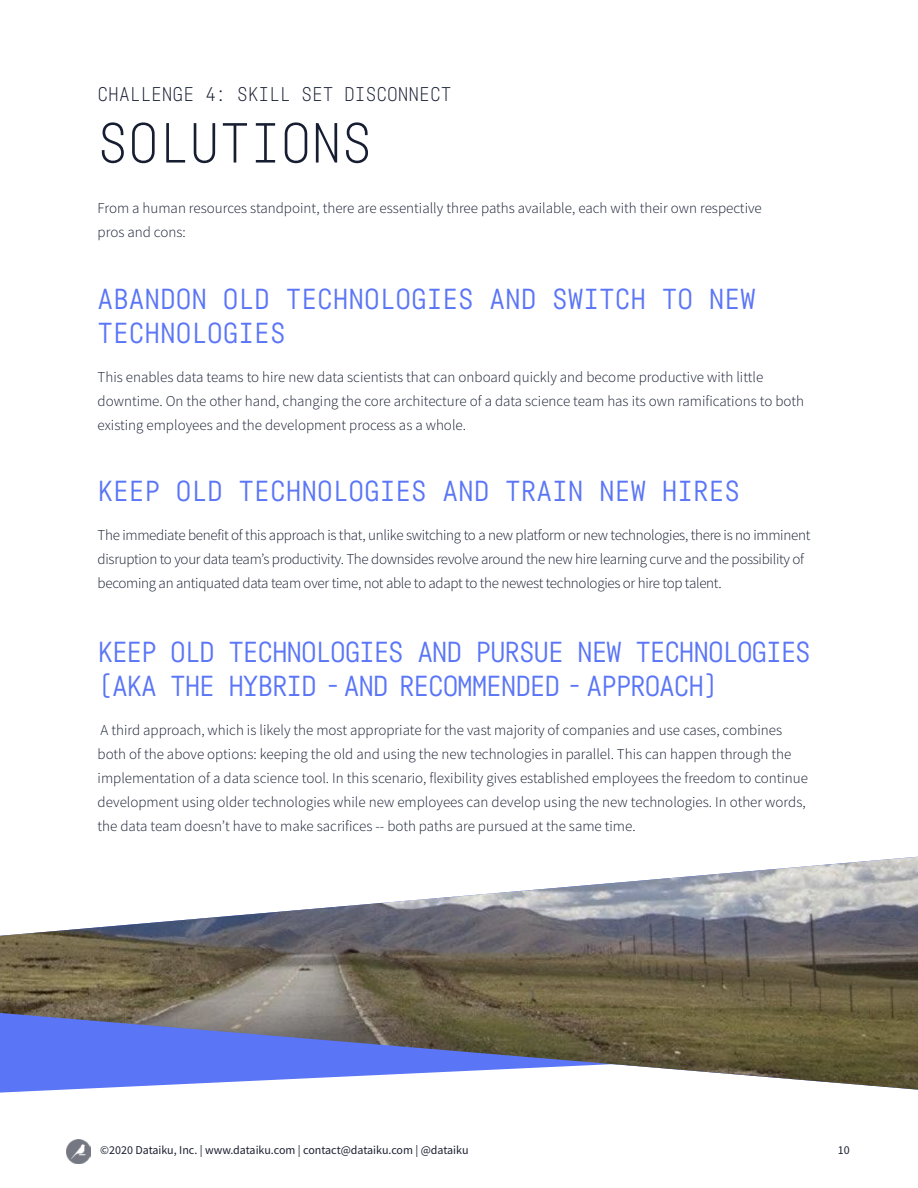
<style>
.page{position:relative;width:918px;height:1188px;background:#fff}
.page>*{position:absolute;margin:0;border:0;box-sizing:border-box;transform-origin:0 0}
.t1{font:300 55.5px "Fabrikat Mono";color:#171e32}
.Subtitle{font:28.5px/34.2px "Fabrikat Mono";color:#5a75f6}
.Subtitle-2{font:28.5px/34.2px "Fabrikat Mono";letter-spacing:-.04em;color:#5a75f6}
.t2{font:300 19.5px "Fabrikat Mono";color:#171e32}
.Body_Copy{font:300 15px/24px "Source Sans Pro";color:#171e32}
.Body_Copy-2{font:300 15px/24px "Source Sans Pro";letter-spacing:-.02em;color:#171e32}
.t3{font:12px "Source Sans Pro";color:#1b2031}
</style>
<div class="page">
<img style="left:67px;top:1140px;width:23px;height:23px">
<img style="left:0;top:857px;width:918px;height:233px">
<p class="t2" style="left:98px;top:82px;width:355px">CHALLENGE 4: SKILL SET DISCONNECT</p>
<p class="t1" style="left:98px;top:110px;width:276px">SOLUTIONS</p>
<p class="Body_Copy" style="left:98px;top:196px;width:666px">From a human resources standpoint, there are essentially three paths available, each with their own respective pros and cons:</p>
<p class="Subtitle" style="left:98px;top:281px;width:660px">ABANDON OLD TECHNOLOGIES AND SWITCH TO NEW<br>TECHNOLOGIES</p>
<p class="Body_Copy" style="left:98px;top:365px;width:708px">This enables data teams to hire new data scientists that can onboard quickly and become productive with little downtime. On the other hand, changing the core architecture of a data science team has its own ramifications to both existing employees and the development process as a whole.</p>
<p class="Subtitle" style="left:98px;top:473px;width:644px">KEEP OLD TECHNOLOGIES AND TRAIN NEW HIRES</p>
<p class="Body_Copy-2" style="left:98px;top:523px;width:714px">The immediate benefit of this approach is that, unlike switching to a new platform or new technologies, there is no imminent disruption to your data team’s productivity. The downsides revolve around the new hire learning curve and the possibility of becoming an antiquated data team over time, not able to adapt to the newest technologies or hire top talent.</p>
<p class="Subtitle-2" style="left:98px;top:634px;width:715px">KEEP OLD TECHNOLOGIES AND PURSUE NEW TECHNOLOGIES (AKA THE HYBRID - AND RECOMMENDED - APPROACH)</p>
<p class="Body_Copy" style="left:98px;top:718px;width:712px">A third approach, which is likely the most appropriate for the vast majority of companies and use cases, combines both of the above options: keeping the old and using the new technologies in parallel. This can happen through the implementation of a data science tool. In this scenario, flexibility gives established employees the freedom to continue development using older technologies while new employees can develop using the new technologies. In other words, the data team doesn’t have to make sacrifices -- both paths are pursued at the same time.</p>
<p class="t3" style="left:100px;top:1142px;width:370px">©2020 Dataiku, Inc. | www.dataiku.com | contact@dataiku.com | @dataiku</p>
<p class="t3" style="left:838px;top:1143px;width:13px">10</p>
</div>
